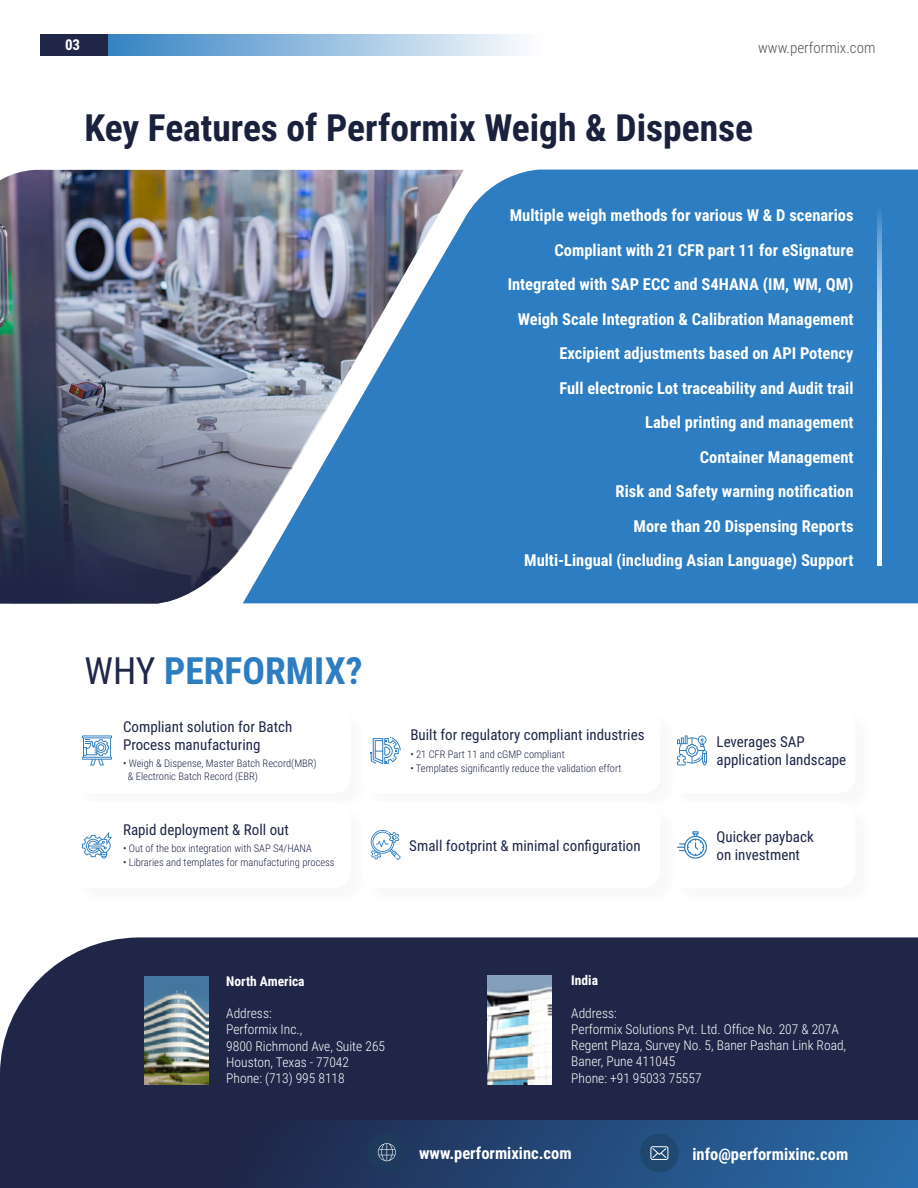
<style>
.page{position:relative;width:918px;height:1188px;background:#fff}
.page>*{position:absolute;margin:0;border:0;box-sizing:border-box;transform-origin:0 0}
.t1{font:700 37.5px "Roboto Condensed";color:#1a213c}
.t2{font:700 37.5px "Roboto Condensed";color:#2c7dc1}
.t3{font:700 16.5px/34.5px "Roboto Condensed";color:#fff;text-align:right}
.t4{font:15px/18px "Roboto Condensed";color:#1f2648}
.t5{font:300 15px "Roboto Condensed";color:#535353}
.t6{font:700 15px "Roboto Condensed";color:#fff}
.t7{font:300 13.5px/16.2px "Roboto Condensed";color:#fff}
.t8{font:700 13.5px "Roboto Condensed";color:#fff}
.t9{font:300 10.5px/12.6px "Roboto Condensed";color:#1f2648}
.s1{font-weight:400;color:#1f2648}
</style>
<div class="page">
<div style="left:0;top:937px;width:918px;height:183px;background:#1f2648"></div>
<img style="left:488px;top:976px;width:63px;height:108px">
<img style="left:145px;top:976px;width:63px;height:109px">
<svg style="left:0;top:1120px;width:918px;height:68px;background:#22406c"></svg>
<div style="left:368px;top:1133px;width:38px;height:39px;background:#1d3f5e;border-radius:50%"></div>
<svg style="left:378px;top:1143px;width:18px;height:18px"></svg>
<div style="left:640px;top:1134px;width:39px;height:38px;background:#204770;border-radius:50%"></div>
<svg style="left:650px;top:1146px;width:18px;height:14px"></svg>
<div style="left:464px;top:170px;width:454px;height:433px;background:#2c7dc1"></div>
<img style="left:0;top:170px;width:459px;height:434px">
<div style="left:40px;top:35px;width:68px;height:21px;background:#1f2648"></div>
<svg style="left:108px;top:35px;width:413px;height:21px;background:#94bddf"></svg>
<svg style="left:878px;top:208px;width:4px;height:358px"></svg>
<div style="left:671px;top:710px;width:203px;height:102px;background:#fafafa"></div>
<div style="left:669px;top:707px;width:186px;height:87px;background:#fff;border-radius:18px"></div>
<div style="left:75px;top:710px;width:295px;height:102px;background:#f9f9f9"></div>
<div style="left:73px;top:707px;width:278px;height:87px;background:#fff;border-radius:18px"></div>
<div style="left:364px;top:710px;width:315px;height:102px;background:#f9f9f9"></div>
<div style="left:361px;top:707px;width:299px;height:87px;background:#fff;border-radius:18px"></div>
<div style="left:671px;top:804px;width:203px;height:103px;background:#fbfbfb"></div>
<div style="left:669px;top:802px;width:186px;height:86px;background:#fff;border-radius:18px"></div>
<div style="left:75px;top:804px;width:295px;height:103px;background:#fbfbfb"></div>
<div style="left:73px;top:802px;width:278px;height:86px;background:#fff;border-radius:18px"></div>
<div style="left:364px;top:804px;width:315px;height:103px;background:#fbfbfb"></div>
<div style="left:361px;top:802px;width:299px;height:86px;background:#fff;border-radius:18px"></div>
<svg style="left:82px;top:735px;width:30px;height:30px"></svg>
<svg style="left:371px;top:737px;width:30px;height:27px"></svg>
<svg style="left:677px;top:735px;width:30px;height:30px"></svg>
<svg style="left:82px;top:831px;width:30px;height:28px"></svg>
<svg style="left:371px;top:830px;width:30px;height:30px"></svg>
<svg style="left:677px;top:831px;width:30px;height:28px"></svg>
<p class="t6" style="left:65px;top:34px;width:17px">03</p>
<p class="t5" style="left:758px;top:37px;width:119px">www.performix.com</p>
<h1 class="t1" style="left:85px;top:102px;width:670px">Key Features of Performix Weigh &amp; Dispense</h1>
<h1 class="t2" style="left:85px;top:644px;width:279px"><span class="s1">WHY</span> PERFORMIX?</h1>
<p class="t4" style="left:123px;top:717px;width:171px">Compliant solution for Batch<br>Process manufacturing</p>
<p class="t9" style="left:128px;top:757px;width:190px;text-indent:-5px">• Weigh &amp; Dispense, Master Batch Record(MBR) &amp; Electronic Batch Record (EBR)</p>
<p class="t4" style="left:123px;top:820px;width:167px">Rapid deployment &amp; Roll out</p>
<p class="t9" style="left:123px;top:842px;width:190px">• Out of the box integration with SAP S4/HANA</p>
<p class="t9" style="left:123px;top:856px;width:213px">• Libraries and templates for manufacturing process</p>
<p class="t3" style="left:508px;top:197px;width:347px">Multiple weigh methods for various W &amp; D scenarios Compliant with 21 CFR part 11 for eSignature Integrated with SAP ECC and S4HANA (IM, WM, QM)<br>Weigh Scale Integration &amp; Calibration Management Excipient adjustments based on API Potency<br>Full electronic Lot traceability and Audit trail<br>Label printing and management<br>Container Management<br>Risk and Safety warning notification<br>More than 20 Dispensing Reports<br>Multi-Lingual (including Asian Language) Support</p>
<p class="t4" style="left:410px;top:726px;width:236px">Built for regulatory compliant industries</p>
<p class="t9" style="left:410px;top:747px;width:156px">• 21 CFR Part 11 and cGMP compliant</p>
<p class="t9" style="left:410px;top:761px;width:213px">• Templates significantly reduce the validation effort</p>
<p class="t4" style="left:717px;top:732px;width:131px">Leverages SAP application landscape</p>
<p class="t4" style="left:409px;top:836px;width:233px">Small footprint &amp; minimal configuration</p>
<p class="t4" style="left:717px;top:827px;width:99px">Quicker payback on investment</p>
<p class="t8" style="left:226px;top:972px;width:80px">North America</p>
<p class="t7" style="left:226px;top:1005px;width:160px">Address:<br>Performix Inc.,<br>9800 Richmond Ave, Suite 265<br>Houston, Texas - 77042<br>Phone: (713) 995 8118</p>
<p class="t8" style="left:571px;top:971px;width:28px">India</p>
<p class="t7" style="left:571px;top:1004px;width:276px">Address:<br>Performix Solutions Pvt. Ltd. Office No. 207 &amp; 207A<br>Regent Plaza, Survey No. 5, Baner Pashan Link Road,<br>Baner, Pune 411045<br>Phone: +91 95033 75557</p>
<p class="t3" style="left:419px;top:1136px;width:154px">www.performixinc.com</p>
<p class="t3" style="left:692px;top:1137px;width:157px">info@performixinc.com</p>
</div>
